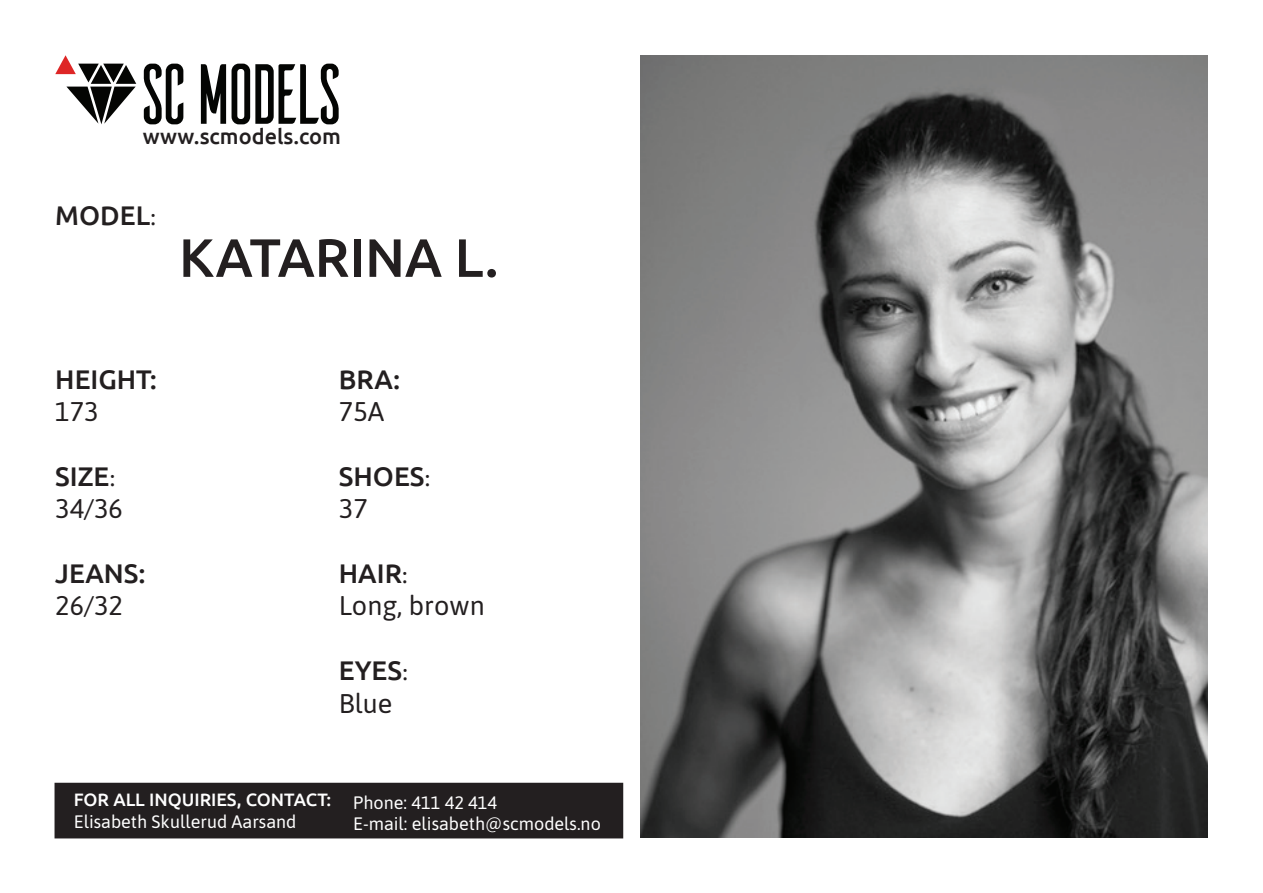
<style>
.page{position:relative;width:1263px;height:893px;background:#fff}
.page>*{position:absolute;margin:0;border:0;box-sizing:border-box;transform-origin:0 0}
.t1{font:500 54px "Ubuntu";color:#231f20}
.t2{font:500 27px "Ubuntu";color:#231f20}
.t3{font:27px "Asap";color:#231f20}
.t4{font:500 21.75px "Ubuntu";letter-spacing:.005em;color:#231f20}
.t5{font:18px/21.6px "Asap";color:#fff}
.t6{font:500 18px "Ubuntu";color:#fff}
.s1{font-family:"Minion Pro";font-weight:400}
</style>
<div class="page">
<div style="left:55px;top:783px;width:567px;height:55px;background:#231f20"></div>
<svg style="left:144px;top:64px;width:39px;height:60px"></svg>
<svg style="left:201px;top:64px;width:25px;height:60px"></svg>
<svg style="left:232px;top:64px;width:107px;height:60px"></svg>
<svg style="left:55px;top:55px;width:81px;height:69px"></svg>
<img style="left:640px;top:55px;width:568px;height:783px">
<p class="t4" style="left:143px;top:123px;width:200px">WWW.SCMODELS.COM</p>
<h2 class="t2" style="left:55px;top:198px;width:102px">MODEL<span class="s1">:</span></h2>
<h1 class="t1" style="left:179px;top:223px;width:321px">KATARINA L.</h1>
<h2 class="t2" style="left:55px;top:362px;width:103px">HEIGHT:</h2>
<h2 class="t3" style="left:55px;top:393px;width:45px">173</h2>
<h2 class="t2" style="left:55px;top:459px;width:62px">SIZE<span class="s1">:</span></h2>
<h2 class="t3" style="left:55px;top:490px;width:69px">34/36</h2>
<h2 class="t2" style="left:55px;top:556px;width:92px">JEANS:</h2>
<h2 class="t3" style="left:55px;top:587px;width:69px">26/32</h2>
<h2 class="t2" style="left:339px;top:362px;width:63px">BRA:</h2>
<h2 class="t3" style="left:339px;top:393px;width:47px">75A</h2>
<h2 class="t2" style="left:339px;top:459px;width:93px">SHOES<span class="s1">:</span></h2>
<h2 class="t3" style="left:339px;top:490px;width:30px">37</h2>
<h2 class="t2" style="left:339px;top:556px;width:71px">HAIR<span class="s1">:</span></h2>
<h2 class="t3" style="left:339px;top:587px;width:147px">Long, brown</h2>
<h2 class="t2" style="left:339px;top:653px;width:71px">EYES<span class="s1">:</span></h2>
<h2 class="t3" style="left:339px;top:684px;width:55px">Blue</h2>
<p class="t6" style="left:74px;top:788px;width:259px">FOR ALL INQUIRIES, CONTACT:</p>
<p class="t5" style="left:74px;top:809px;width:224px">Elisabeth Skullerud Aarsand</p>
<p class="t5" style="left:353px;top:791px;width:249px">Phone: 411 42 414<br>E-mail: elisabeth@scmodels.no</p>
</div>
